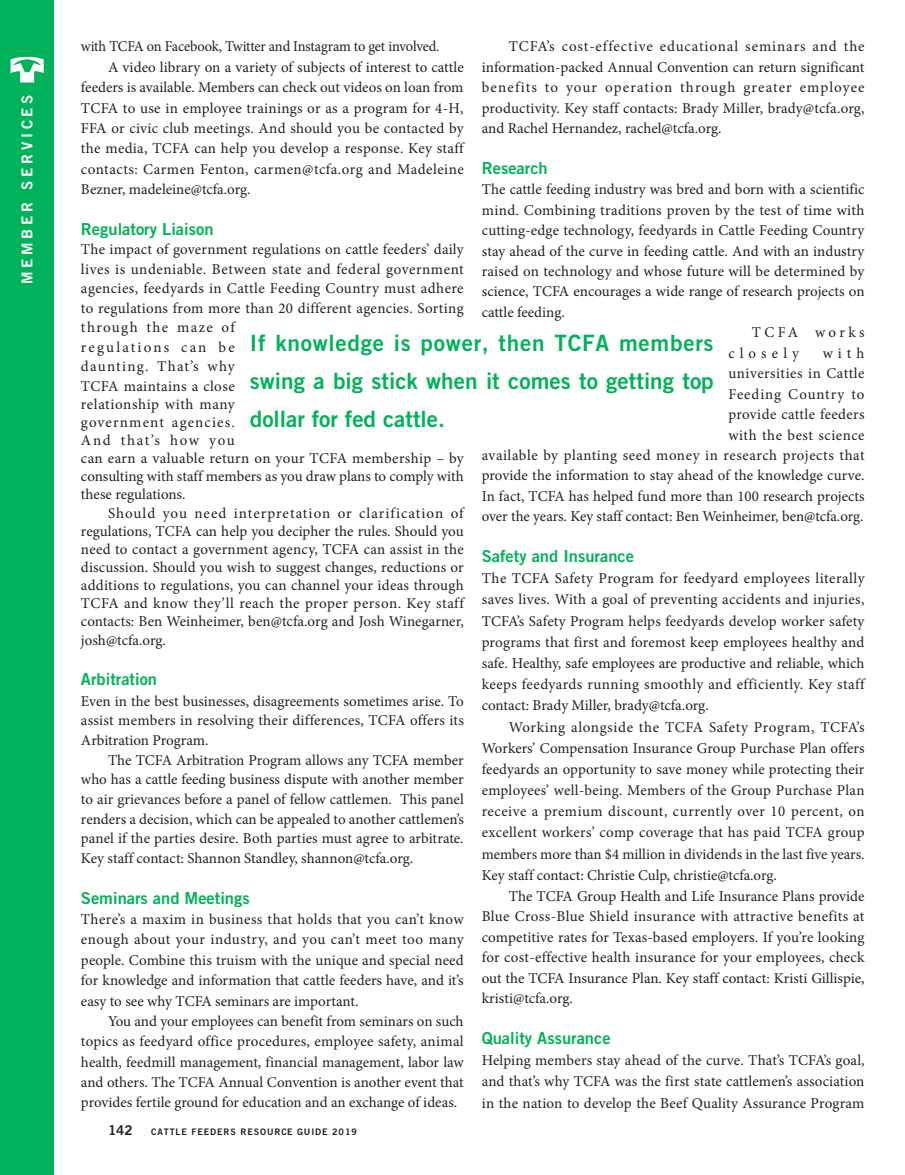
<style>
.page{position:relative;width:905px;height:1175px;background:#fff}
.page>*{position:absolute;margin:0;border:0;box-sizing:border-box;transform-origin:0 0}
.t1{font:22.5px/37.5px "Trade Gothic Bold Two";color:#00b259;text-align:justify}
.t2{font:16.5px "Trade Gothic Bold Two";color:#00b259}
.t3{font:15px/20.4px "Minion Pro";letter-spacing:.005em;color:#231f20;text-align:justify}
.t4{font:15px "Minion Pro";letter-spacing:-.015em;color:#231f20;scale:.96 1}
.t5{font:15px "Minion Pro";letter-spacing:.03em;color:#231f20}
.t6{font:15px "Minion Pro";letter-spacing:.025em;color:#231f20}
.t7{font:15px "Trade Gothic Bold Two";letter-spacing:.25em;color:#fff}
.t8{font:15px "Minion Pro";letter-spacing:.225em;color:#231f20}
.t9{font:13.5px "Trade Gothic Bold Two";color:#231f20}
.t10{font:9px "Trade Gothic Bold Two";letter-spacing:.1em;color:#231f20}
</style>
<div class="page">
<div style="left:0;top:0;width:54px;height:1174px;background:#00b259"></div>
<svg style="left:11px;top:57px;width:33px;height:25px"></svg>
<p class="t7" style="left:22px;top:284px;width:191px;rotate:-90deg">MEMBER SERVICES</p>
<p class="t3" style="left:481px;top:38px;width:384px;text-indent:27px">TCFA’s cost-effective educational seminars and the information-packed Annual Convention can return significant benefits to your operation through greater employee productivity. Key staff contacts: Brady Miller, brady@tcfa.org, and Rachel Hernandez, rachel@tcfa.org.</p>
<p class="t2" style="left:481px;top:162px;width:67px">Research</p>
<p class="t3" style="left:481px;top:181px;width:384px">The cattle feeding industry was bred and born with a scientific</p>
<p class="t6" style="left:481px;top:204px;width:384px">mind. Combining traditions proven by the test of time with</p>
<p class="t3" style="left:481px;top:221px;width:384px">cutting-edge technology, feedyards in Cattle Feeding Country</p>
<p class="t3" style="left:481px;top:242px;width:384px">stay ahead of the curve in feeding cattle. And with an industry</p>
<p class="t3" style="left:481px;top:262px;width:384px">raised on technology and whose future will be determined by</p>
<p class="t3" style="left:481px;top:283px;width:384px">science, TCFA encourages a wide range of research projects on</p>
<p class="t3" style="left:481px;top:303px;width:85px">cattle feeding.</p>
<p class="t8" style="left:751px;top:327px;width:114px">TCFA works</p>
<p class="t3" style="left:728px;top:344px;width:72px">closely</p>
<p class="t4" style="left:81px;top:41px;width:375px">with TCFA on Facebook, Twitter and Instagram to get involved.</p>
<p class="t3" style="left:108px;top:58px;width:357px">A video library on a variety of subjects of interest to cattle</p>
<p class="t3" style="left:81px;top:78px;width:384px">feeders is available. Members can check out videos on loan from</p>
<p class="t3" style="left:81px;top:99px;width:384px">TCFA to use in employee trainings or as a program for 4-H,</p>
<p class="t3" style="left:81px;top:119px;width:384px">FFA or civic club meetings. And should you be contacted by</p>
<p class="t3" style="left:81px;top:140px;width:385px">the media, TCFA can help you develop a response. Key staff</p>
<p class="t5" style="left:81px;top:163px;width:384px">contacts: Carmen Fenton, carmen@tcfa.org and Madeleine</p>
<p class="t3" style="left:81px;top:180px;width:171px">Bezner, madeleine@tcfa.org.</p>
<p class="t2" style="left:81px;top:223px;width:134px">Regulatory Liaison</p>
<p class="t3" style="left:81px;top:241px;width:384px;line-height:18.9px;text-align:left">The impact of government regulations on cattle feeders’ daily lives is undeniable. Between state and federal government agencies, feedyards in Cattle Feeding Country must adhere to regulations from more than 20 different agencies. Sorting through the maze of<br>regulations can be<br>daunting. That’s why<br>TCFA maintains a close<br>relationship with many<br>government agencies.<br>And that’s how you<br>can earn a valuable return on your TCFA membership – by consulting with staff members as you draw plans to comply with these regulations.</p>
<p class="t3" style="left:81px;top:505px;width:385px;line-height:18.1px;text-indent:27px">Should you need interpretation or clarification of regulations, TCFA can help you decipher the rules. Should you need to contact a government agency, TCFA can assist in the discussion. Should you wish to suggest changes, reductions or additions to regulations, you can channel your ideas through TCFA and know they’ll reach the proper person. Key staff contacts: Ben Weinheimer, ben@tcfa.org and Josh Winegarner, josh@tcfa.org.</p>
<p class="t2" style="left:81px;top:673px;width:78px">Arbitration</p>
<p class="t3" style="left:81px;top:692px;width:384px;line-height:19.6px">Even in the best businesses, disagreements sometimes arise. To assist members in resolving their differences, TCFA offers its Arbitration Program.</p>
<p class="t3" style="left:81px;top:751px;width:384px;line-height:19.6px;text-indent:27px">The TCFA Arbitration Program allows any TCFA member who has a cattle feeding business dispute with another member to air grievances before a panel of fellow cattlemen. This panel renders a decision, which can be appealed to another cattlemen’s panel if the parties desire. Both parties must agree to arbitrate.<br>Key staff contact: Shannon Standley, shannon@tcfa.org.</p>
<p class="t2" style="left:81px;top:891px;width:170px">Seminars and Meetings</p>
<p class="t3" style="left:81px;top:910px;width:384px">There’s a maxim in business that holds that you can’t know enough about your industry, and you can’t meet too many people. Combine this truism with the unique and special need for knowledge and information that cattle feeders have, and it’s easy to see why TCFA seminars are important.</p>
<p class="t3" style="left:81px;top:1012px;width:384px;text-indent:27px">You and your employees can benefit from seminars on such topics as feedyard office procedures, employee safety, animal health, feedmill management, financial management, labor law and others. The TCFA Annual Convention is another event that provides fertile ground for education and an exchange of ideas.</p>
<h1 class="t1" style="left:250px;top:327px;width:465px">If knowledge is power, then TCFA members swing a big stick when it comes to getting top dollar for fed cattle.</h1>
<p class="t3" style="left:481px;top:344px;width:384px;text-align:right">with<br>universities in Cattle<br>Feeding Country to<br>provide cattle feeders<br>with the best science<br>available by planting seed money in research projects that provide the information to stay ahead of the knowledge curve.<br>In fact, TCFA has helped fund more than 100 research projects over the years. Key staff contact: Ben Weinheimer, ben@tcfa.org.</p>
<p class="t2" style="left:481px;top:550px;width:154px">Safety and Insurance</p>
<p class="t3" style="left:481px;top:569px;width:385px;line-height:21.1px">The TCFA Safety Program for feedyard employees literally saves lives. With a goal of preventing accidents and injuries, TCFA’s Safety Program helps feedyards develop worker safety programs that first and foremost keep employees healthy and safe. Healthy, safe employees are productive and reliable, which keeps feedyards running smoothly and efficiently. Key staff contact: Brady Miller, brady@tcfa.org.</p>
<p class="t3" style="left:481px;top:717px;width:384px;line-height:21.1px;text-indent:27px">Working alongside the TCFA Safety Program, TCFA’s Workers’ Compensation Insurance Group Purchase Plan offers feedyards an opportunity to save money while protecting their employees’ well-being. Members of the Group Purchase Plan receive a premium discount, currently over 10 percent, on excellent workers’ comp coverage that has paid TCFA group members more than $4 million in dividends in the last five years.<br>Key staff contact: Christie Culp, christie@tcfa.org.</p>
<p class="t3" style="left:481px;top:887px;width:384px;text-indent:27px">The TCFA Group Health and Life Insurance Plans provide Blue Cross-Blue Shield insurance with attractive benefits at competitive rates for Texas-based employers. If you’re looking for cost-effective health insurance for your employees, check out the TCFA Insurance Plan. Key staff contact: Kristi Gillispie, kristi@tcfa.org.</p>
<p class="t2" style="left:481px;top:1032px;width:130px">Quality Assurance</p>
<p class="t3" style="left:481px;top:1051px;width:384px;line-height:21.1px">Helping members stay ahead of the curve. That’s TCFA’s goal, and that’s why TCFA was the first state cattlemen’s association in the nation to develop the Beef Quality Assurance Program</p>
<p class="t9" style="left:108px;top:1125px;width:26px">142</p>
<p class="t10" style="left:151px;top:1128px;width:207px">CATTLE FEEDERS RESOURCE GUIDE 2019</p>
</div>
